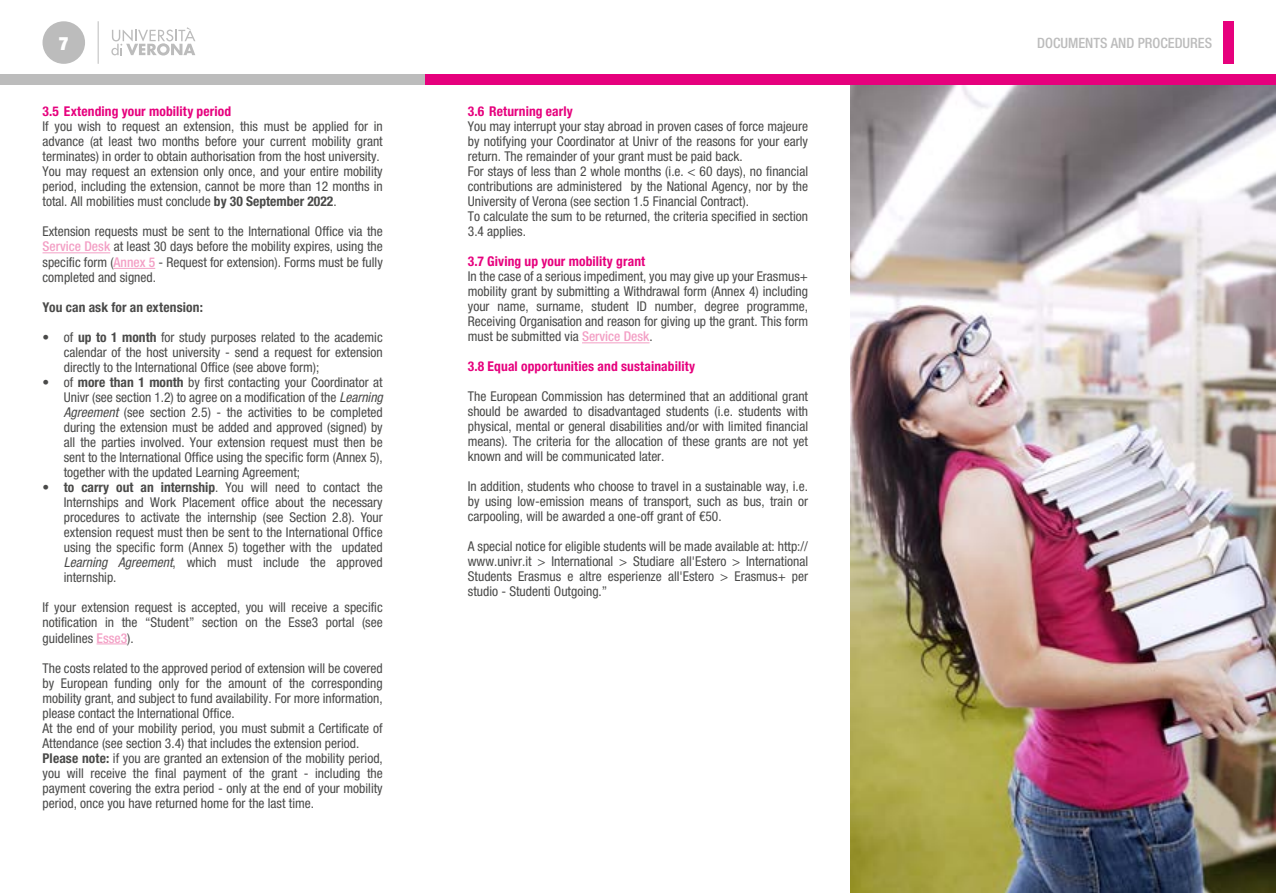
<style>
.page{position:relative;width:1276px;height:893px;background:#fff}
.page>*{position:absolute;margin:0;border:0;box-sizing:border-box;transform-origin:0 0}
.t1{font:900 condensed 18.45px "Helvetica Neue LT Std";color:#fff}
.t2{font:500 condensed 14.25px "Helvetica Neue LT Std";color:#bcbcbc}
.t3{font:condensed 13.5px/15px "Helvetica Neue LT Std";color:#4a4a49;text-align:justify}
.t4{font:700 condensed 13.5px "Helvetica Neue LT Std";letter-spacing:.01em;color:#e6007d}
.t5{font:700 condensed 13.5px "Helvetica Neue LT Std";letter-spacing:.01em;color:#4a4a49}
.s1{font-weight:700}
.s2{font-weight:500;color:#f39fc5}
.s3{font-style:italic}
</style>
<div class="page">
<div style="left:0;top:74px;width:425px;height:11px;background:#bcbcbc"></div>
<div style="left:850px;top:74px;width:426px;height:11px;background:#e6007d"></div>
<div style="left:1222px;top:21px;width:11px;height:43px;background:#e6007d"></div>
<div style="left:425px;top:74px;width:425px;height:11px;background:#e6007d"></div>
<div style="left:43px;top:21px;width:42px;height:43px;background:#bcbcbc;border-radius:50%"></div>
<hr style="left:98px;top:21px;width:1px;height:43px;background:#bcbcbc">
<svg style="left:111px;top:27px;width:84px;height:29px"></svg>
<img style="left:850px;top:85px;width:426px;height:808px">
<hr style="left:43px;top:252px;width:67px;height:1px;background:#f39fc5">
<hr style="left:114px;top:268px;width:41px;height:1px;background:#f39fc5">
<hr style="left:97px;top:644px;width:30px;height:1px;background:#f39fc5">
<hr style="left:582px;top:342px;width:67px;height:1px;background:#f39fc5">
<h1 class="t1" style="left:59px;top:31px;width:11px">7</h1>
<p class="t2" style="left:1037px;top:34px;width:176px">DOCUMENTS AND PROCEDURES</p>
<p class="t4" style="left:43px;top:103px;width:190px">3.5 Extending your mobility period</p>
<p class="t3" style="left:43px;top:119px;width:342px;text-align:left">If you wish to request an extension, this must be applied for in advance (at least two months before your current mobility grant terminates) in order to obtain authorisation from the host university.<br>You may request an extension only once, and your entire mobility period, including the extension, cannot be more than 12 months in total. All mobilities must conclude <span class="s1">by 30 September 2022</span>.</p>
<p class="t3" style="left:43px;top:223px;width:342px">Extension requests must be sent to the International Office via the <span class="s2">Service Desk</span> at least 30 days before the mobility expires, using the specific form (<span class="s2">Annex 5</span> - Request for extension). Forms must be fully completed and signed.</p>
<p class="t5" style="left:43px;top:299px;width:162px">You can ask for an extension:</p>
<p class="t3" style="left:64px;top:330px;width:320px;text-indent:-21px">• of <span class="s1">up to 1 month</span> for study purposes related to the academic calendar of the host university - send a request for extension directly to the International Office (see above form);</p>
<p class="t3" style="left:64px;top:375px;width:320px;text-indent:-21px">• of <span class="s1">more than 1 month</span> by first contacting your Coordinator at Univr (see section 1.2) to agree on a modification of the <span class="s3">Learning Agreement</span> (see section 2.5) - the activities to be completed during the extension must be added and approved (signed) by all the parties involved. Your extension request must then be sent to the International Office using the specific form (Annex 5), together with the updated Learning Agreement;</p>
<p class="t3" style="left:64px;top:480px;width:320px;text-indent:-21px">• <span class="s1">to carry out an internship</span>. You will need to contact the Internships and Work Placement office about the necessary procedures to activate the internship (see Section 2.8). Your extension request must then be sent to the International Office using the specific form (Annex 5) together with the updated <span class="s3">Learning Agreement</span>, which must include the approved internship.</p>
<p class="t3" style="left:43px;top:599px;width:342px">If your extension request is accepted, you will receive a specific notification in the “Student” section on the Esse3 portal (see guidelines <span class="s2">Esse3</span>).</p>
<p class="t3" style="left:43px;top:660px;width:342px;text-align:left">The costs related to the approved period of extension will be covered by European funding only for the amount of the corresponding mobility grant, and subject to fund availability. For more information, please contact the International Office.<br>At the end of your mobility period, you must submit a Certificate of Attendance (see section 3.4) that includes the extension period.<br><span class="s1">Please note:</span> if you are granted an extension of the mobility period, you will receive the final payment of the grant - including the payment covering the extra period - only at the end of your mobility period, once you have returned home for the last time.</p>
<p class="t4" style="left:468px;top:103px;width:107px">3.6 Returning early</p>
<p class="t3" style="left:468px;top:119px;width:342px;text-align:left">You may interrupt your stay abroad in proven cases of force majeure by notifying your Coordinator at Univr of the reasons for your early return. The remainder of your grant must be paid back.<br>For stays of less than 2 whole months (i.e. &lt; 60 days), no financial contributions are administered by the National Agency, nor by the University of Verona (see section 1.5 Financial Contract).<br>To calculate the sum to be returned, the criteria specified in section 3.4 applies.</p>
<p class="t4" style="left:468px;top:253px;width:179px">3.7 Giving up your mobility grant</p>
<p class="t3" style="left:468px;top:268px;width:342px">In the case of a serious impediment, you may give up your Erasmus+ mobility grant by submitting a Withdrawal form (Annex 4) including your name, surname, student ID number, degree programme, Receiving Organisation and reason for giving up the grant. This form must be submitted via <span class="s2">Service Desk</span>.</p>
<p class="t4" style="left:468px;top:358px;width:229px">3.8 Equal opportunities and sustainability</p>
<p class="t3" style="left:468px;top:389px;width:342px">The European Commission has determined that an additional grant should be awarded to disadvantaged students (i.e. students with physical, mental or general disabilities and/or with limited financial means). The criteria for the allocation of these grants are not yet known and will be communicated later.</p>
<p class="t3" style="left:468px;top:479px;width:342px">In addition, students who choose to travel in a sustainable way, i.e. by using low-emission means of transport, such as bus, train or carpooling, will be awarded a one-off grant of €50.</p>
<p class="t3" style="left:468px;top:539px;width:342px">A special notice for eligible students will be made available at: http:// www.univr.it &gt; International &gt; Studiare all'Estero &gt; International Students Erasmus e altre esperienze all'Estero &gt; Erasmus+ per studio - Studenti Outgoing.”</p>
</div>
